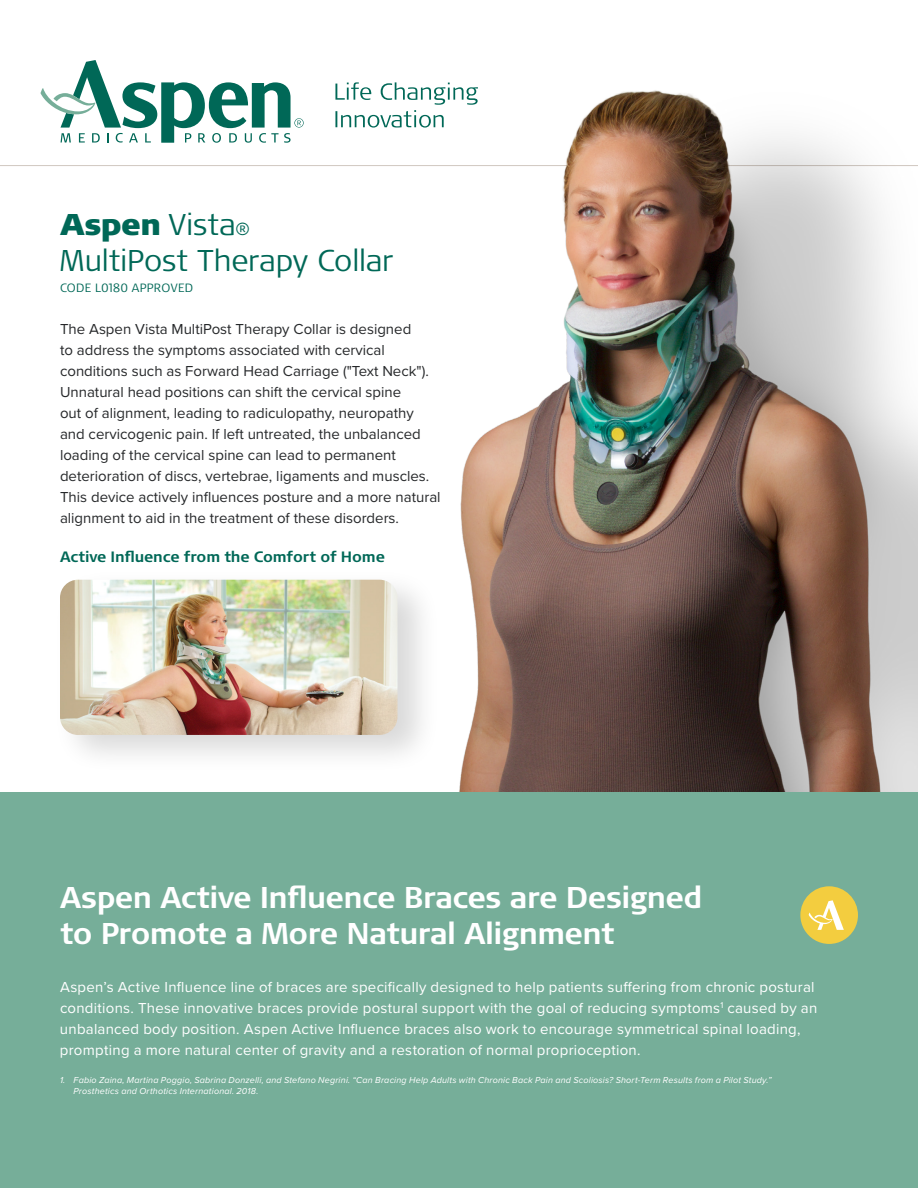
<style>
.page{position:relative;width:918px;height:1188px;background:#fff}
.page>*{position:absolute;margin:0;border:0;box-sizing:border-box;transform-origin:0 0}
.t1{font:700 30px/36px "Signa Pro";letter-spacing:-.02em;color:#fff}
.t2{font:300 30px/36px "Signa Pro";letter-spacing:-.005em;color:#006857}
.t3{font:15px/21px "Proxima Nova";color:#26282a}
.t4{font:15px/21px "Proxima Nova";letter-spacing:.015em;color:#fff}
.t5{font:700 15px "Signa Pro";letter-spacing:-.01em;color:#006857}
.t6{font:300 12px "Signa Pro";letter-spacing:.025em;color:#006857}
.t7{font:italic 9px/10.8px "Proxima Nova";letter-spacing:.02em;color:#fff}
.s1{font-weight:900;font-stretch:expanded}
.s2{font-size:17.55px}
</style>
<div class="page">
<hr style="left:0;top:165px;width:918px;height:1px;background:#d0c8c0">
<svg style="left:40px;top:60px;width:264px;height:83px"></svg>
<svg style="left:335px;top:82px;width:63px;height:46px"></svg>
<div style="left:0;top:792px;width:918px;height:396px;background:#76ae99"></div>
<img style="left:398px;top:82px;width:520px;height:710px">
<div style="left:53px;top:567px;width:388px;height:207px;background:#000;opacity:.15"></div>
<img style="left:60px;top:580px;width:338px;height:155px">
<svg style="left:800px;top:886px;width:58px;height:58px"></svg>
<h1 class="t2" style="left:60px;top:205px;width:335px"><span class="s1">Aspen</span> Vista<span class="s2">®<br></span>MultiPost Therapy Collar</h1>
<p class="t6" style="left:60px;top:279px;width:135px">CODE L0180 APPROVED</p>
<p class="t3" style="left:60px;top:318px;width:382px">The Aspen Vista MultiPost Therapy Collar is designed<br>to address the symptoms associated with cervical conditions such as Forward Head Carriage ("Text Neck").<br>Unnatural head positions can shift the cervical spine<br>out of alignment, leading to radiculopathy, neuropathy and cervicogenic pain. If left untreated, the unbalanced loading of the cervical spine can lead to permanent deterioration of discs, vertebrae, ligaments and muscles.<br>This device actively influences posture and a more natural alignment to aid in the treatment of these disorders.</p>
<p class="t5" style="left:60px;top:546px;width:326px">Active Influence from the Comfort of Home</p>
<h1 class="t1" style="left:60px;top:878px;width:644px">Aspen Active Influence Braces are Designed to Promote a More Natural Alignment</h1>
<p class="t4" style="left:60px;top:976px;width:759px">Aspen’s Active Influence line of braces are specifically designed to help patients suffering from chronic postural conditions. These innovative braces provide postural support with the goal of reducing symptoms<sup>1</sup> caused by an unbalanced body position. Aspen Active Influence braces also work to encourage symmetrical spinal loading, prompting a more natural center of gravity and a restoration of normal proprioception.</p>
<p class="t7" style="left:74px;top:1074px;width:700px;text-indent:-14px">1. Fabio Zaina, Martina Poggio, Sabrina Donzelli, and Stefano Negrini. “Can Bracing Help Adults with Chronic Back Pain and Scoliosis? Short-Term Results from a Pilot Study.”<br>Prosthetics and Orthotics International. 2018.</p>
</div>
